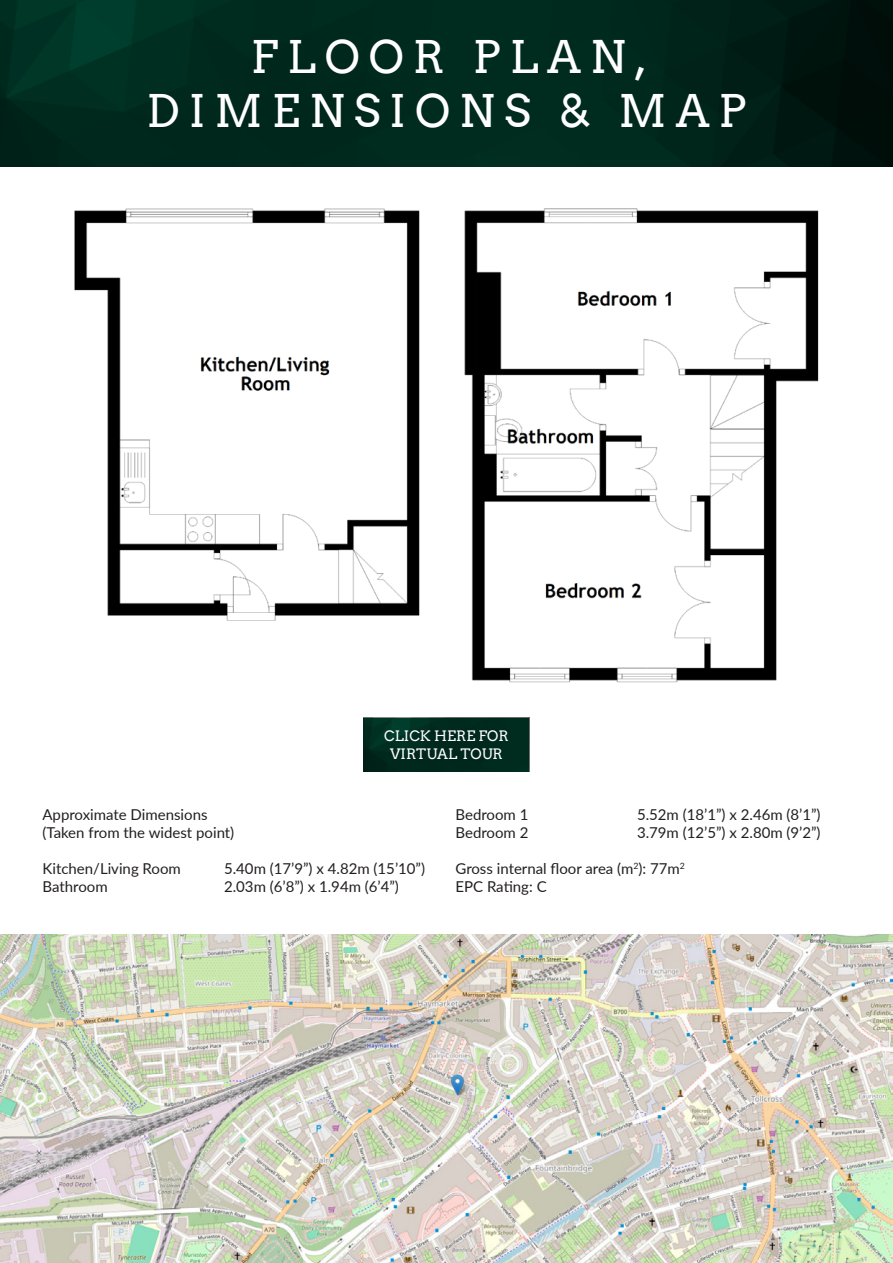
<style>
.page{position:relative;width:893px;height:1263px;background:#fff}
.page>*{position:absolute;margin:0;border:0;box-sizing:border-box;transform-origin:0 0}
.t1{font:45px/54px "Arvo";letter-spacing:.2em;color:#fff;text-align:center}
.t2{font:15px/18px "Lato";color:#231f20}
.t3{font:14.4px/17.2px "Arvo";color:#fff;text-align:center}
</style>
<div class="page">
<img style="left:0;top:0;width:893px;height:166px">
<img style="left:0;top:934px;width:893px;height:329px">
<img style="left:364px;top:718px;width:165px;height:53px">
<img style="left:464px;top:208px;width:355px;height:475px">
<img style="left:74px;top:208px;width:346px;height:413px">
<h1 class="t1" style="left:147px;top:30px;width:601px">FLOOR PLAN,<br>DIMENSIONS &amp; MAP</h1>
<p class="t3" style="left:384px;top:727px;width:126px">CLICK HERE FOR<br>VIRTUAL TOUR</p>
<p class="t2" style="left:43px;top:805px;width:193px">Approximate Dimensions (Taken from the widest point)</p>
<p class="t2" style="left:43px;top:859px;width:140px">Kitchen/Living Room</p>
<p class="t2" style="left:224px;top:859px;width:203px">5.40m (17’9”) x 4.82m (15’10”)</p>
<p class="t2" style="left:43px;top:877px;width:67px">Bathroom</p>
<p class="t2" style="left:224px;top:877px;width:176px">2.03m (6’8”) x 1.94m (6’4”)</p>
<p class="t2" style="left:455px;top:805px;width:74px">Bedroom 1</p>
<p class="t2" style="left:637px;top:805px;width:185px">5.52m (18’1”) x 2.46m (8’1”)</p>
<p class="t2" style="left:455px;top:823px;width:74px">Bedroom 2</p>
<p class="t2" style="left:637px;top:823px;width:185px">3.79m (12’5”) x 2.80m (9’2”)</p>
<p class="t2" style="left:455px;top:859px;width:231px">Gross internal floor area (m<sup>2</sup>): 77m<sup>2<br></sup>EPC Rating: C</p>
</div>
